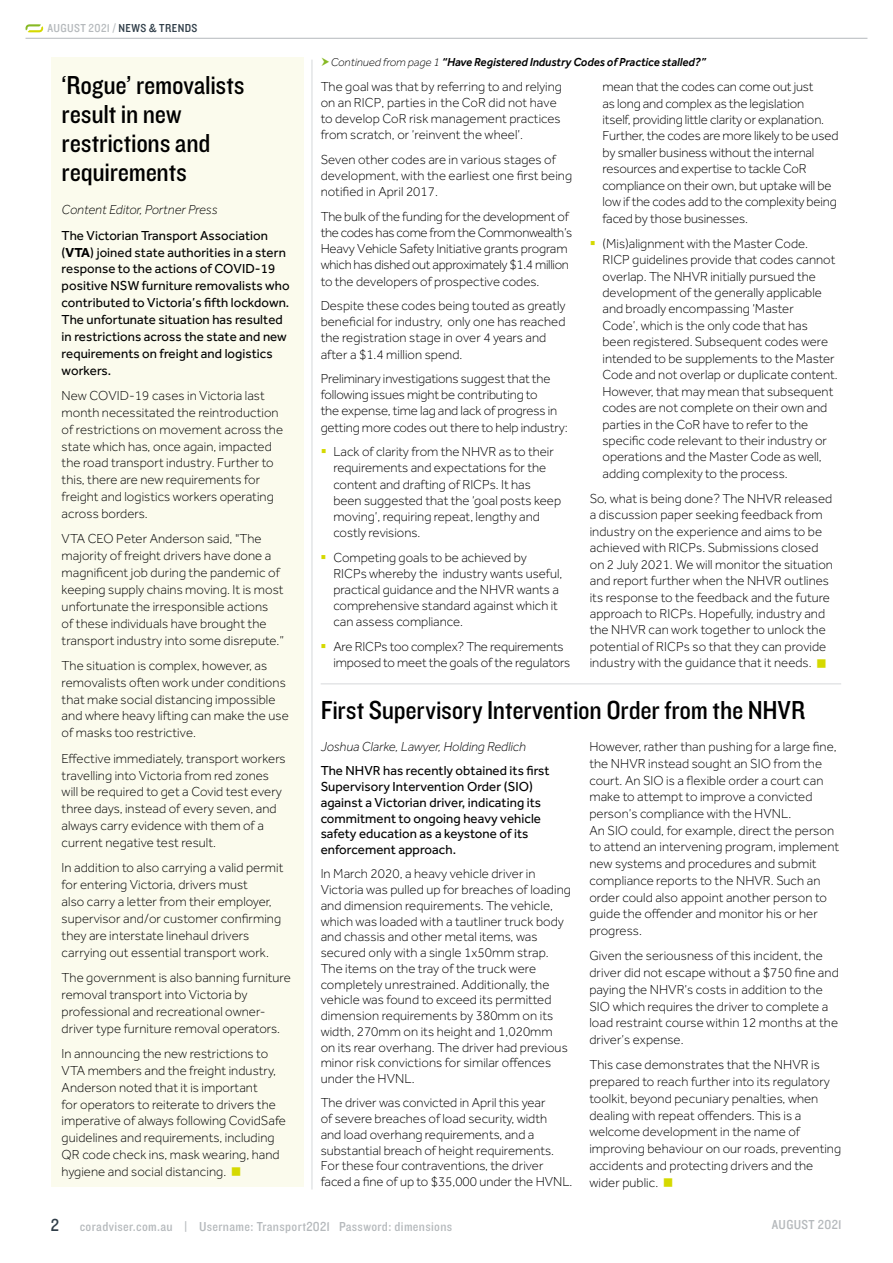
<style>
.page{position:relative;width:893px;height:1263px;background:#fff}
.page>*{position:absolute;margin:0;border:0;box-sizing:border-box;transform-origin:0 0}
.t1{font:27px/28.8px "Knockout 30 Junior Welterwt";letter-spacing:-.01em;color:#000}
.t2{font:18px "Knockout 30 Junior Welterwt";color:#303e49}
.t3{font:300 13.5px/16.8px "Effra";letter-spacing:.005em;color:#000}
.t4{font:13.5px/16.8px "Effra";letter-spacing:.005em;color:#000}
.t5{font:13.5px "Knockout 30 Junior Welterwt";letter-spacing:.025em;color:#b5b9bc}
.t6{font:italic 300 13.5px "Effra";letter-spacing:.005em;color:#000}
.t7{font:italic 500 12px "Effra";color:#000}
.t8{font:12px "Knockout 30 Junior Welterwt";letter-spacing:.03em;color:#b5b9bc}
.s1{color:#303e49}
.s2{font-weight:700}
.s3{font-weight:300;font-size:11.7px}
.s4{color:#d5d900}
</style>
<div class="page">
<hr style="left:26px;top:38px;width:841px;height:1px;background:#b5b9bc">
<svg style="left:26px;top:24px;width:17px;height:8px"></svg>
<hr style="left:312px;top:60px;width:1px;height:1129px;background:#d6d8da">
<div style="left:51px;top:57px;width:252px;height:1129px;background:#fbfbed"></div>
<hr style="left:321px;top:683px;width:520px;height:1px;background:#d6d8da">
<p class="t8" style="left:48px;top:20px;width:151px">AUGUST 2021 / <span class="s1">NEWS &amp; TRENDS</span></p>
<h1 class="t1" style="left:62px;top:70px;width:184px">‘Rogue’ removalists result in new restrictions and requirements</h1>
<p class="t6" style="left:62px;top:202px;width:157px">Content Editor, Portner Press</p>
<p class="t4" style="left:62px;top:227px;width:230px">The Victorian Transport Association (<span class="s2">VTA</span>) joined state authorities in a stern response to the actions of COVID-19 positive NSW furniture removalists who contributed to Victoria’s fifth lockdown.<br>The unfortunate situation has resulted in restrictions across the state and new requirements on freight and logistics workers.</p>
<p class="t3" style="left:62px;top:387px;width:223px">New COVID-19 cases in Victoria last month necessitated the reintroduction of restrictions on movement across the state which has, once again, impacted the road transport industry. Further to this, there are new requirements for freight and logistics workers operating across borders.</p>
<p class="t3" style="left:62px;top:530px;width:224px">VTA CEO Peter Anderson said, "The majority of freight drivers have done a magnificent job during the pandemic of keeping supply chains moving. It is most unfortunate the irresponsible actions<br>of these individuals have brought the transport industry into some disrepute.”</p>
<p class="t3" style="left:62px;top:657px;width:229px">The situation is complex, however, as removalists often work under conditions that make social distancing impossible and where heavy lifting can make the use of masks too restrictive.</p>
<p class="t3" style="left:62px;top:750px;width:226px">Effective immediately, transport workers travelling into Victoria from red zones will be required to get a Covid test every three days, instead of every seven, and always carry evidence with them of a current negative test result.</p>
<p class="t3" style="left:62px;top:859px;width:223px">In addition to also carrying a valid permit for entering Victoria, drivers must<br>also carry a letter from their employer, supervisor and/or customer confirming they are interstate linehaul drivers carrying out essential transport work.</p>
<p class="t3" style="left:62px;top:969px;width:231px">The government is also banning furniture removal transport into Victoria by professional and recreational owner&shy;driver type furniture removal operators.</p>
<p class="t3" style="left:62px;top:1045px;width:226px">In announcing the new restrictions to VTA members and the freight industry, Anderson noted that it is important<br>for operators to reiterate to drivers the imperative of always following CovidSafe guidelines and requirements, including QR code check ins, mask wearing, hand hygiene and social distancing.</p>
<p class="t7" style="left:331px;top:55px;width:376px"><span class="s3">Continued from page 1</span> “Have Registered Industry Codes of Practice stalled?”</p>
<p class="t3" style="left:321px;top:78px;width:243px;line-height:16.2px">The goal was that by referring to and relying on an RICP, parties in the CoR did not have to develop CoR risk management practices from scratch, or ‘reinvent the wheel’.</p>
<p class="t3" style="left:321px;top:151px;width:253px;line-height:16.2px">Seven other codes are in various stages of development, with the earliest one first being notified in April 2017.</p>
<p class="t3" style="left:321px;top:208px;width:253px;line-height:16.2px">The bulk of the funding for the development of the codes has come from the Commonwealth’s Heavy Vehicle Safety Initiative grants program which has dished out approximately $1.4 million to the developers of prospective codes.</p>
<p class="t3" style="left:321px;top:297px;width:246px;line-height:16.2px">Despite these codes being touted as greatly beneficial for industry, only one has reached the registration stage in over 4 years and after a $1.4 million spend.</p>
<p class="t3" style="left:321px;top:371px;width:249px;line-height:16.2px">Preliminary investigations suggest that the following issues might be contributing to<br>the expense, time lag and lack of progress in getting more codes out there to help industry:</p>
<p class="t3" style="left:333px;top:444px;width:229px;line-height:16.2px;text-indent:-13px"><span class="s4">▪</span> Lack of clarity from the NHVR as to their requirements and expectations for the content and drafting of RICPs. It has been suggested that the ‘goal posts keep moving’, requiring repeat, lengthy and costly revisions.</p>
<p class="t3" style="left:333px;top:549px;width:230px;line-height:16.2px;text-indent:-13px"><span class="s4">▪</span> Competing goals to be achieved by RICPs whereby the industry wants useful, practical guidance and the NHVR wants a comprehensive standard against which it can assess compliance.</p>
<p class="t3" style="left:333px;top:638px;width:238px;line-height:16.2px;text-indent:-13px"><span class="s4">▪</span> Are RICPs too complex? The requirements imposed to meet the goals of the regulators</p>
<p class="t3" style="left:602px;top:78px;width:237px">mean that the codes can come out just<br>as long and complex as the legislation<br>itself, providing little clarity or explanation.<br>Further, the codes are more likely to be used by smaller business without the internal resources and expertise to tackle CoR compliance on their own, but uptake will be low if the codes add to the complexity being faced by those businesses.</p>
<p class="t3" style="left:602px;top:235px;width:237px;text-indent:-13px"><span class="s4">▪</span> (Mis)alignment with the Master Code.<br>RICP guidelines provide that codes cannot overlap. The NHVR initially pursued the development of the generally applicable and broadly encompassing ‘Master<br>Code’, which is the only code that has been registered. Subsequent codes were intended to be supplements to the Master Code and not overlap or duplicate content.<br>However, that may mean that subsequent codes are not complete on their own and parties in the CoR have to refer to the specific code relevant to their industry or operations and the Master Code as well, adding complexity to the process.</p>
<p class="t3" style="left:590px;top:490px;width:245px">So, what is being done? The NHVR released a discussion paper seeking feedback from industry on the experience and aims to be achieved with RICPs. Submissions closed on 2 July 2021. We will monitor the situation and report further when the NHVR outlines its response to the feedback and the future approach to RICPs. Hopefully, industry and the NHVR can work together to unlock the potential of RICPs so that they can provide industry with the guidance that it needs.</p>
<h1 class="t1" style="left:321px;top:694px;width:486px">First Supervisory Intervention Order from the NHVR</h1>
<p class="t6" style="left:321px;top:739px;width:207px">Joshua Clarke, Lawyer, Holding Redlich</p>
<p class="t4" style="left:321px;top:763px;width:231px;line-height:15.8px">The NHVR has recently obtained its first Supervisory Intervention Order (SIO) against a Victorian driver, indicating its commitment to ongoing heavy vehicle safety education as a keystone of its enforcement approach.</p>
<p class="t3" style="left:321px;top:866px;width:252px;line-height:15.8px">In March 2020, a heavy vehicle driver in Victoria was pulled up for breaches of loading and dimension requirements. The vehicle, which was loaded with a tautliner truck body and chassis and other metal items, was secured only with a single 1x50mm strap.<br>The items on the tray of the truck were completely unrestrained. Additionally, the vehicle was found to exceed its permitted dimension requirements by 380mm on its width, 270mm on its height and 1,020mm<br>on its rear overhang. The driver had previous minor risk convictions for similar offences under the HVNL.</p>
<p class="t3" style="left:321px;top:1095px;width:253px;line-height:15.8px">The driver was convicted in April this year<br>of severe breaches of load security, width<br>and load overhang requirements, and a substantial breach of height requirements.<br>For these four contraventions, the driver faced a fine of up to $35,000 under the HVNL.</p>
<p class="t3" style="left:589px;top:738px;width:251px">However, rather than pushing for a large fine, the NHVR instead sought an SIO from the court. An SIO is a flexible order a court can make to attempt to improve a convicted person’s compliance with the HVNL.<br>An SIO could, for example, direct the person to attend an intervening program, implement new systems and procedures and submit compliance reports to the NHVR. Such an order could also appoint another person to guide the offender and monitor his or her progress.</p>
<p class="t3" style="left:589px;top:947px;width:251px">Given the seriousness of this incident, the driver did not escape without a $750 fine and paying the NHVR’s costs in addition to the SIO which requires the driver to complete a load restraint course within 12 months at the driver’s expense.</p>
<p class="t3" style="left:589px;top:1056px;width:253px">This case demonstrates that the NHVR is prepared to reach further into its regulatory toolkit, beyond pecuniary penalties, when dealing with repeat offenders. This is a welcome development in the name of improving behaviour on our roads, preventing accidents and protecting drivers and the wider public.</p>
<h2 class="t2" style="left:51px;top:1213px;width:10px">2</h2>
<p class="t5" style="left:80px;top:1217px;width:374px">coradviser.com.au | Username: Transport2021 Password: dimensions</p>
<p class="t5" style="left:772px;top:1215px;width:71px">AUGUST 2021</p>
</div>
